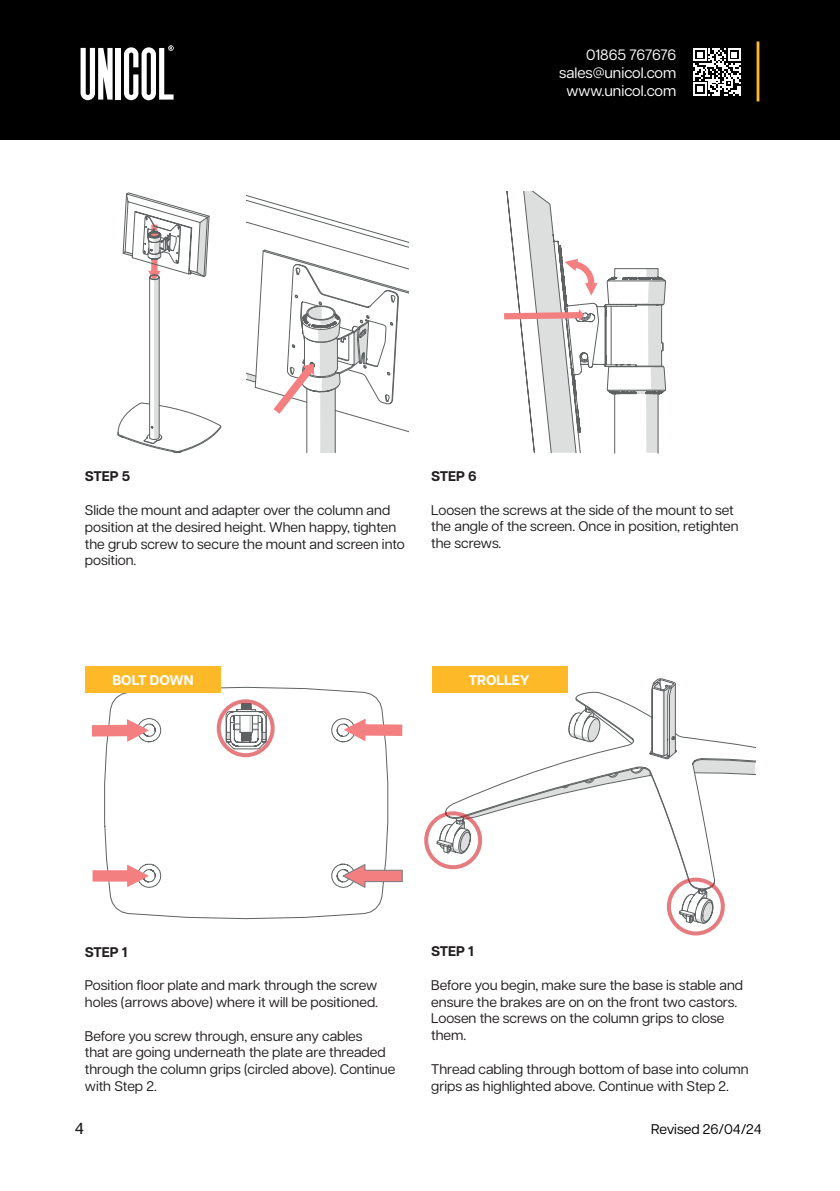
<style>
.page{position:relative;width:840px;height:1191px;background:#fff}
.page>*{position:absolute;margin:0;border:0;box-sizing:border-box;transform-origin:0 0}
.t1{font:500 16px "Articulat CF";color:#231f20}
.t2{font:15px/18px "Articulat CF";color:#fff;text-align:right}
.t3{font:14px/16.8px "Articulat CF";color:#231f20}
.t4{font:700 14px "Articulat CF";color:#231f20}
.t5{font:14px "Articulat CF";color:#000}
.t6{font:700 14px "Articulat CF";color:#fff}
</style>
<div class="page">
<div style="left:0;top:0;width:839px;height:140px;background:#000"></div>
<svg style="left:124px;top:45px;width:49px;height:55px"></svg>
<div style="left:116px;top:48px;width:5px;height:52px;background:#fff"></div>
<svg style="left:80px;top:48px;width:32px;height:52px"></svg>
<hr style="left:756px;top:41px;width:3px;height:60px;background:#fdb927">
<svg style="left:693px;top:48px;width:47px;height:48px"></svg>
<svg style="left:117px;top:193px;width:104px;height:260px"></svg>
<svg style="left:504px;top:191px;width:163px;height:262px"></svg>
<svg style="left:247px;top:197px;width:161px;height:256px"></svg>
<svg style="left:104px;top:687px;width:280px;height:232px"></svg>
<svg style="left:226px;top:703px;width:40px;height:43px"></svg>
<svg style="left:92px;top:719px;width:57px;height:23px"></svg>
<svg style="left:92px;top:864px;width:57px;height:23px"></svg>
<svg style="left:310px;top:716px;width:92px;height:172px"></svg>
<svg style="left:679px;top:890px;width:33px;height:33px"></svg>
<svg style="left:445px;top:854px;width:275px;height:36px"></svg>
<svg style="left:436px;top:678px;width:318px;height:176px"></svg>
<div style="left:85px;top:666px;width:136px;height:27px;background:#fdb927"></div>
<div style="left:431px;top:666px;width:136px;height:27px;background:#fdb927"></div>
<div style="left:216px;top:699px;width:58px;height:58px;border:4px solid #d1232a;border-radius:50%"></div>
<div style="left:424px;top:811px;width:58px;height:58px;border:4px solid #d1232a;border-radius:50%"></div>
<div style="left:666px;top:877px;width:58px;height:58px;border:4px solid #d1232a;border-radius:50%"></div>
<p class="t2" style="left:559px;top:44px;width:118px">01865 767676 sales@unicol.com www.unicol.com</p>
<p class="t4" style="left:85px;top:466px;width:47px">STEP 5</p>
<p class="t3" style="left:85px;top:501px;width:321px">Slide the mount and adapter over the column and position at the desired height. When happy, tighten the grub screw to secure the mount and screen into position.</p>
<p class="t4" style="left:431px;top:466px;width:47px">STEP 6</p>
<p class="t3" style="left:431px;top:500px;width:309px">Loosen the screws at the side of the mount to set the angle of the screen. Once in position, retighten the screws.</p>
<p class="t6" style="left:112px;top:669px;width:82px">BOLT DOWN</p>
<p class="t6" style="left:468px;top:669px;width:62px">TROLLEY</p>
<p class="t4" style="left:85px;top:941px;width:44px">STEP 1</p>
<p class="t3" style="left:85px;top:976px;width:294px">Position floor plate and mark through the screw holes (arrows above) where it will be positioned.</p>
<p class="t3" style="left:85px;top:1026px;width:312px">Before you screw through, ensure any cables<br>that are going underneath the plate are threaded through the column grips (circled above). Continue with Step 2.</p>
<p class="t4" style="left:431px;top:941px;width:44px">STEP 1</p>
<p class="t3" style="left:431px;top:975px;width:313px">Before you begin, make sure the base is stable and ensure the brakes are on on the front two castors.<br>Loosen the screws on the column grips to close them.</p>
<p class="t3" style="left:431px;top:1059px;width:318px">Thread cabling through bottom of base into column grips as highlighted above. Continue with Step 2.</p>
<p class="t1" style="left:75px;top:1116px;width:11px">4</p>
<p class="t5" style="left:651px;top:1118px;width:112px">Revised 26/04/24</p>
</div>
